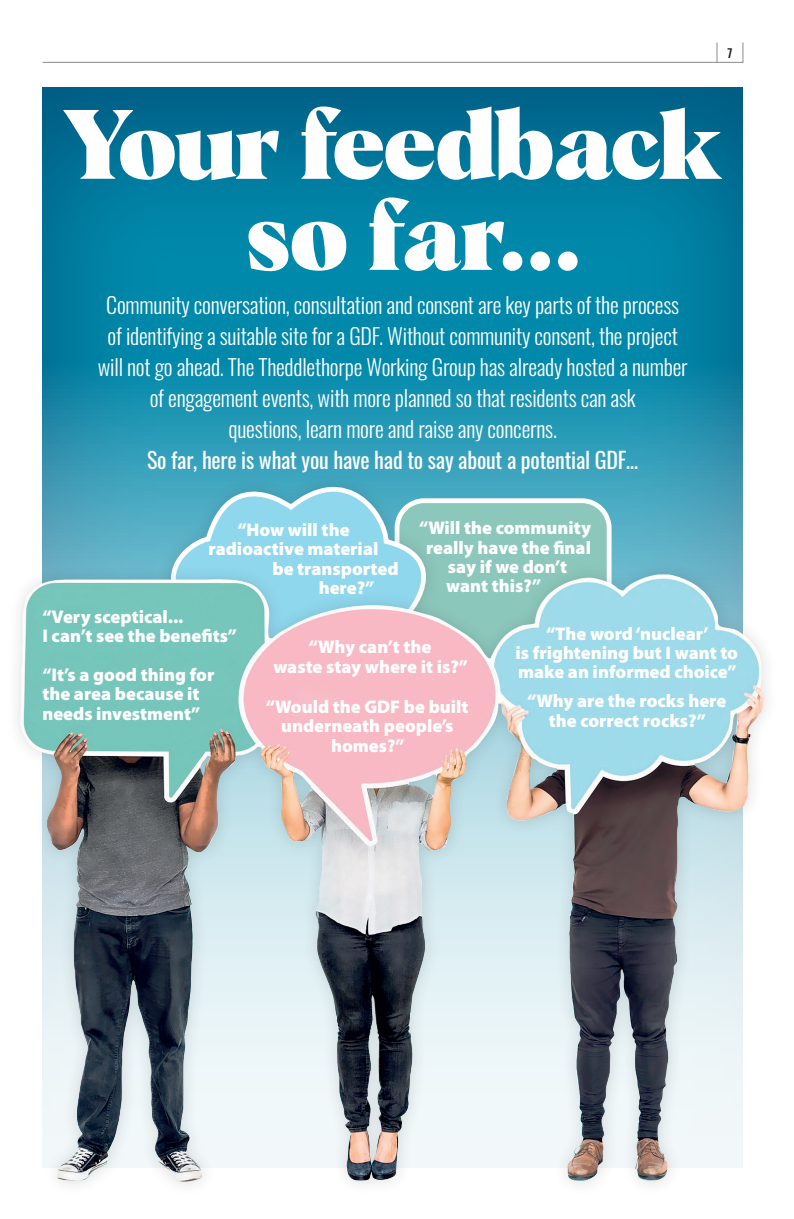
<style>
.page{position:relative;width:794px;height:1219px;background:#fff}
.page>*{position:absolute;margin:0;border:0;box-sizing:border-box;transform-origin:0 0}
.t1{font:900 96.2px/91px "Albra";letter-spacing:-.015em;color:#fff;text-align:center}
.t2{font:300 22px/31px "Oswald";letter-spacing:-.01em;color:#fff;text-align:center}
.t3{font:22px "Oswald";letter-spacing:-.01em;color:#fff}
.t4{font:900 18.4px/19.4px "Myriad Pro";color:#fff;text-align:center}
.t5{font:500 12px "Oswald";color:#231f20}
</style>
<div class="page">
<svg style="left:42px;top:42px;width:701px;height:21px"></svg>
<div style="left:34px;top:88px;width:717px;height:1087px;background:#0189ab;opacity:.75"></div>
<div style="left:397px;top:501px;width:212px;height:163px;background:#8cc7bb;border-radius:27px"></div>
<div style="left:395px;top:498px;width:216px;height:168px;border:5px solid #fff;border-radius:27px"></div>
<svg style="left:148px;top:461px;width:306px;height:98px;background:#70c0d2"></svg>
<div style="left:5px;top:559px;width:774px;height:638px;background:#231f20;opacity:.15"></div>
<img style="left:20px;top:574px;width:638px;height:608px">
<p class="t5" style="left:727px;top:43px;width:6px">7</p>
<h1 class="t1" style="left:63px;top:95px;width:660px">Your feedback so far...</h1>
<p class="t2" style="left:98px;top:287px;width:591px">Community conversation, consultation and consent are key parts of the process of identifying a suitable site for a GDF. Without community consent, the project will not go ahead. The Theddlethorpe Working Group has already hosted a number of engagement events, with more planned so that residents can ask<br>questions, learn more and raise any concerns.</p>
<p class="t3" style="left:147px;top:440px;width:493px">So far, here is what you have had to say about a potential GDF…</p>
<p class="t4" style="left:419px;top:518px;width:173px">“Will the community</p>
<p class="t4" style="left:426px;top:537px;width:166px">really have the final</p>
<p class="t4" style="left:448px;top:556px;width:121px">say if we don’t</p>
<p class="t4" style="left:446px;top:576px;width:96px">want this?”</p>
<p class="t4" style="left:237px;top:519px;width:114px">“How will the</p>
<p class="t4" style="left:208px;top:538px;width:171px">radioactive material</p>
<p class="t4" style="left:272px;top:558px;width:128px">be transported</p>
<p class="t4" style="left:319px;top:577px;width:57px">here?”</p>
<p class="t4" style="left:42px;top:606px;width:196px;text-align:left">“Very sceptical...<br>I can’t see the benefits”</p>
<p class="t4" style="left:515px;top:623px;width:224px">“The word ‘nuclear’<br>is frightening but I want to make an informed choice”</p>
<p class="t4" style="left:527px;top:691px;width:201px">“Why are the rocks here the correct rocks?”</p>
<p class="t4" style="left:273px;top:637px;width:196px">“Why can’t the<br>waste stay where it is?”</p>
<p class="t4" style="left:42px;top:664px;width:174px;text-align:left">“It’s a good thing for the area because it needs investment”</p>
<p class="t4" style="left:266px;top:696px;width:204px">“Would the GDF be built underneath people’s homes?”</p>
</div>
